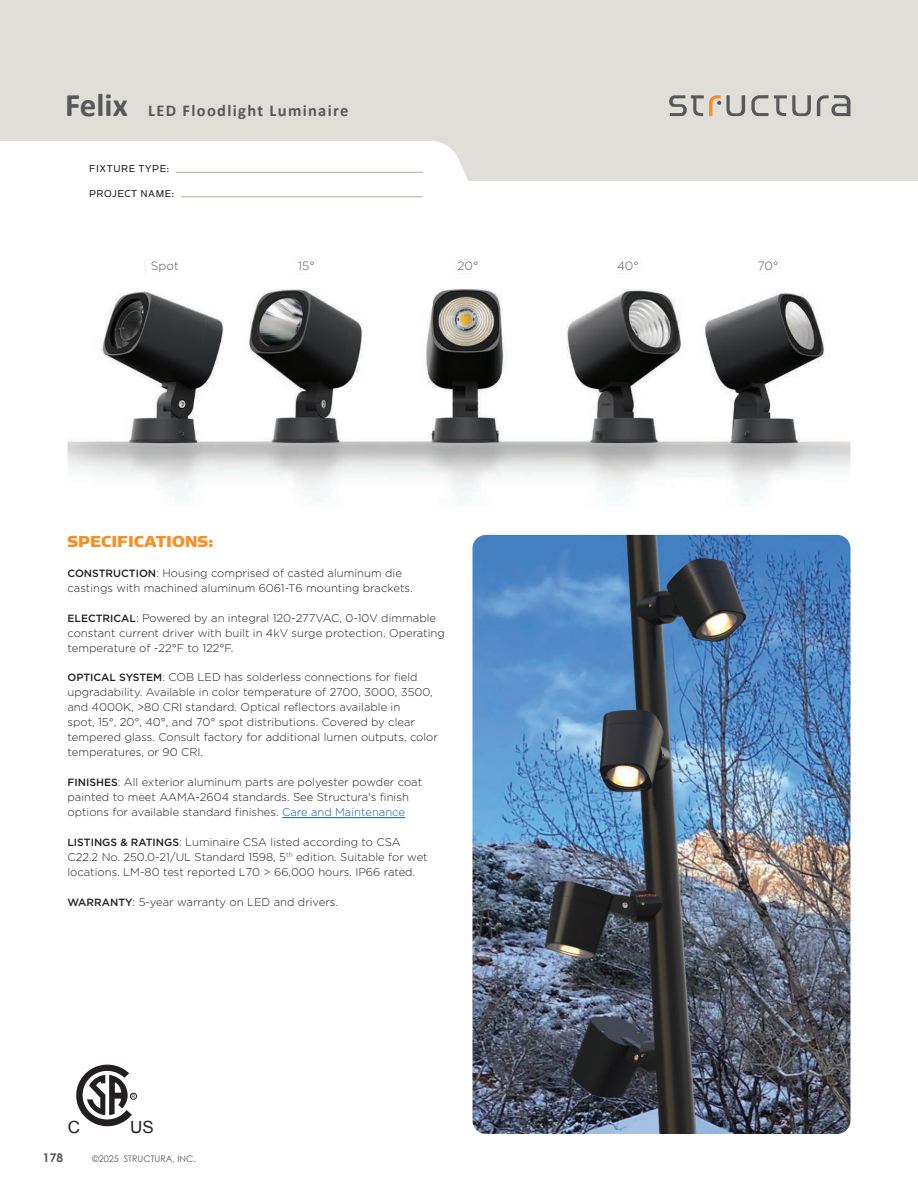
<style>
.page{position:relative;width:918px;height:1188px;background:#fff}
.page>*{position:absolute;margin:0;border:0;box-sizing:border-box;transform-origin:0 0}
.t1{font:18px "Simian Text Chimpanzee";color:#f69024}
.t2{font:16.8px "Arial";color:#231f20}
.t3{font:700 16.5px "Calibri";letter-spacing:.08em;color:#57585a}
.t4{font:300 12px "Gotham";color:#57585a}
.t5{font:700 12px "Century Gothic";color:#57585a}
.t6{font:300 11.25px/15px "Gotham";color:#231f20}
.t7{font:11.25px/24.8px "Simian Display Orangutan";letter-spacing:.05em;color:#231f20}
.t8{font:9px "Century Gothic";color:#57585a}
.t9{font:5.25px "Arial";color:#231f20}
.s1{font-size:33px}
.s2{font-weight:500;font-size:10.5px}
.s3{color:#175d9e}
</style>
<div class="page">
<div style="left:0;top:0;width:918px;height:181px;background:#e0ded8"></div>
<div style="left:0;top:141px;width:468px;height:40px;background:#fff"></div>
<hr style="left:176px;top:172px;width:247px;height:1px;background:#b9aa99">
<hr style="left:181px;top:196px;width:242px;height:1px;background:#b9aa99">
<svg style="left:669px;top:95px;width:52px;height:21px"></svg>
<svg style="left:727px;top:95px;width:18px;height:21px"></svg>
<svg style="left:751px;top:95px;width:17px;height:21px"></svg>
<svg style="left:774px;top:95px;width:37px;height:21px"></svg>
<svg style="left:817px;top:95px;width:33px;height:21px"></svg>
<img style="left:472px;top:535px;width:378px;height:599px">
<hr style="left:282px;top:817px;width:123px;height:1px;background:#175d9e">
<svg style="left:76px;top:1065px;width:56px;height:61px"></svg>
<div style="left:130px;top:1093px;width:7px;height:6px;border:1px solid #231f20;border-radius:50%"></div>
<img style="left:68px;top:259px;width:782px;height:231px">
<div style="left:292px;top:260px;width:23px;height:12px;background:#fff"></div>
<div style="left:456px;top:260px;width:22px;height:12px;background:#fff"></div>
<div style="left:616px;top:260px;width:23px;height:12px;background:#fff"></div>
<div style="left:756px;top:260px;width:22px;height:12px;background:#fff"></div>
<div style="left:147px;top:260px;width:32px;height:16px;background:#fff"></div>
<h3 class="t3" style="left:65px;top:100px;width:285px"><span class="s1">Felix</span> LED Floodlight Luminaire</h3>
<p class="t7" style="left:89px;top:157px;width:87px">FIXTURE TYPE:<br>PROJECT NAME:</p>
<p class="t4" style="left:151px;top:260px;width:30px">Spot</p>
<p class="t4" style="left:298px;top:260px;width:18px">15°</p>
<p class="t4" style="left:457px;top:260px;width:22px">20°</p>
<p class="t4" style="left:617px;top:260px;width:23px">40°</p>
<p class="t4" style="left:758px;top:260px;width:22px">70°</p>
<h1 class="t1" style="left:68px;top:531px;width:147px">SPECIFICATIONS:</h1>
<p class="t6" style="left:68px;top:565px;width:347px"><span class="s2">CONSTRUCTION</span>: Housing comprised of casted aluminum die castings with machined aluminum 6061-T6 mounting brackets.</p>
<p class="t6" style="left:68px;top:610px;width:379px"><span class="s2">ELECTRICAL</span>: Powered by an integral 120-277VAC, 0-10V dimmable constant current driver with built in 4kV surge protection. Operating temperature of -22°F to 122°F.</p>
<p class="t6" style="left:67px;top:670px;width:372px"><span class="s2">OPTICAL SYSTEM</span>: COB LED has solderless connections for field upgradability. Available in color temperature of 2700, 3000, 3500, and 4000K, &gt;80 CRI standard. Optical reflectors available in<br>spot, 15°, 20°, 40°, and 70° spot distributions. Covered by clear tempered glass. Consult factory for additional lumen outputs, color temperatures, or 90 CRI.</p>
<p class="t6" style="left:67px;top:775px;width:356px"><span class="s2">FINISHES</span>: All exterior aluminum parts are polyester powder coat painted to meet AAMA-2604 standards. See Structura's finish options for available standard finishes. <span class="s3">Care and Maintenance</span></p>
<p class="t6" style="left:67px;top:835px;width:362px"><span class="s2">LISTINGS &amp; RATINGS</span>: Luminaire CSA listed according to CSA<br>C22.2 No. 250.0-21/UL Standard 1598, 5<sup>th</sup> edition. Suitable for wet locations. LM-80 test reported L70 &gt; 66,000 hours. IP66 rated.</p>
<p class="t6" style="left:68px;top:895px;width:272px"><span class="s2">WARRANTY</span>: 5-year warranty on LED and drivers.</p>
<p class="t9" style="left:132px;top:1093px;width:5px">R</p>
<h2 class="t2" style="left:68px;top:1116px;width:14px">C</h2>
<h2 class="t2" style="left:130px;top:1116px;width:25px">US</h2>
<p class="t5" style="left:43px;top:1150px;width:22px">178</p>
<p class="t8" style="left:92px;top:1153px;width:105px">©2025 STRUCTURA, INC.</p>
</div>
